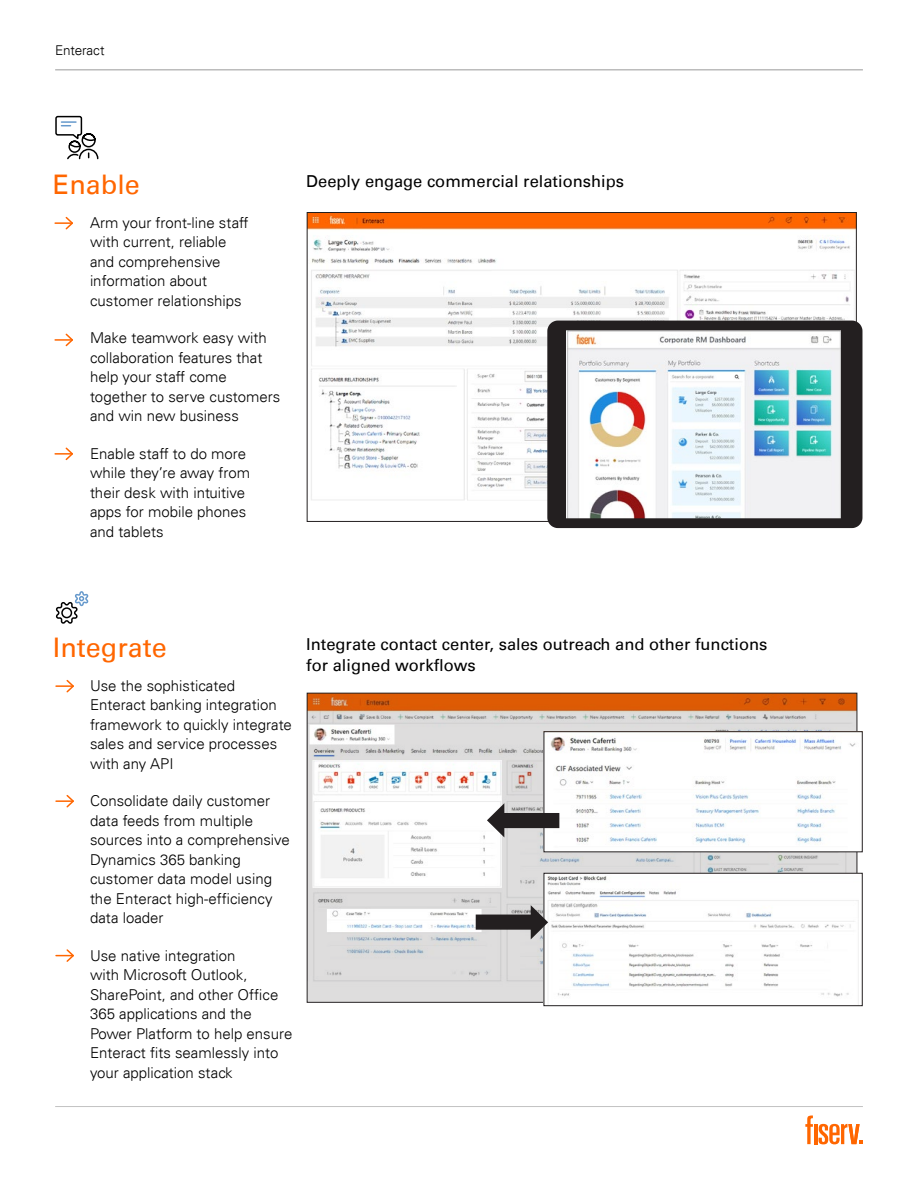
<style>
.page{position:relative;width:918px;height:1188px;background:#fff}
.page>*{position:absolute;margin:0;border:0;box-sizing:border-box;transform-origin:0 0}
.t1{font:27px "Univers For Fiserv 55";color:#f60}
.t2{font:16.5px/21px "Univers For Fiserv 55";color:#000}
.t3{font:300 15px/19.5px "Univers For Fiserv 45";color:#000}
.t4{font:300 13.5px "Univers For Fiserv 45";letter-spacing:-.005em;color:#000}
</style>
<div class="page">
<hr style="left:55px;top:1106px;width:808px;height:1px;background:#c2c2c2">
<svg style="left:819px;top:1124px;width:44px;height:20px"></svg>
<hr style="left:814px;top:1124px;width:3px;height:20px;background:#f60">
<svg style="left:805px;top:1116px;width:8px;height:28px"></svg>
<hr style="left:55px;top:70px;width:808px;height:1px;background:#999">
<svg style="left:55px;top:115px;width:44px;height:45px"></svg>
<svg style="left:55px;top:591px;width:34px;height:33px"></svg>
<svg style="left:55px;top:216px;width:18px;height:14px"></svg>
<svg style="left:55px;top:333px;width:18px;height:14px"></svg>
<svg style="left:55px;top:447px;width:18px;height:14px"></svg>
<svg style="left:56px;top:679px;width:18px;height:14px"></svg>
<svg style="left:56px;top:795px;width:18px;height:13px"></svg>
<svg style="left:56px;top:949px;width:18px;height:13px"></svg>
<img style="left:309px;top:214px;width:546px;height:287px">
<img style="left:567px;top:332px;width:274px;height:185px">
<div style="left:547px;top:321px;width:315px;height:207px;border:10px solid #231f20;border-radius:6px"></div>
<div style="left:555px;top:327px;width:11px;height:196px;background:#231f20"></div>
<div style="left:841px;top:328px;width:14px;height:192px;background:#231f20"></div>
<svg style="left:308px;top:694px;width:549px;height:308px;fill:#dedddd"></svg>
<img style="left:546px;top:733px;width:311px;height:117px">
<div style="left:544px;top:731px;width:319px;height:121px;border:1px solid #231f20"></div>
<img style="left:546px;top:875px;width:313px;height:129px">
<div style="left:544px;top:873px;width:319px;height:133px;border:1px solid #231f20"></div>
<svg style="left:476px;top:905px;width:72px;height:34px;background:#848283"></svg>
<svg style="left:487px;top:803px;width:72px;height:34px"></svg>
<p class="t4" style="left:55px;top:42px;width:51px">Enteract</p>
<h1 class="t1" style="left:53px;top:169px;width:89px">Enable</h1>
<p class="t2" style="left:306px;top:170px;width:319px">Deeply engage commercial relationships</p>
<p class="t3" style="left:90px;top:213px;width:160px">Arm your front-line staff with current, reliable and comprehensive information about customer relationships</p>
<p class="t3" style="left:90px;top:328px;width:192px">Make teamwork easy with collaboration features that help your staff come together to serve customers and win new business</p>
<p class="t3" style="left:90px;top:444px;width:162px">Enable staff to do more while they’re away from their desk with intuitive apps for mobile phones and tablets</p>
<h1 class="t1" style="left:53px;top:632px;width:116px">Integrate</h1>
<p class="t3" style="left:90px;top:676px;width:204px">Use the sophisticated<br>Enteract banking integration framework to quickly integrate sales and service processes with any API</p>
<p class="t3" style="left:90px;top:791px;width:201px">Consolidate daily customer data feeds from multiple sources into a comprehensive<br>Dynamics 365 banking customer data model using the Enteract high-efficiency data loader</p>
<p class="t3" style="left:90px;top:946px;width:204px">Use native integration<br>with Microsoft Outlook,<br>SharePoint, and other Office<br>365 applications and the<br>Power Platform to help ensure<br>Enteract fits seamlessly into your application stack</p>
<p class="t2" style="left:306px;top:633px;width:463px">Integrate contact center, sales outreach and other functions for aligned workflows</p>
</div>
